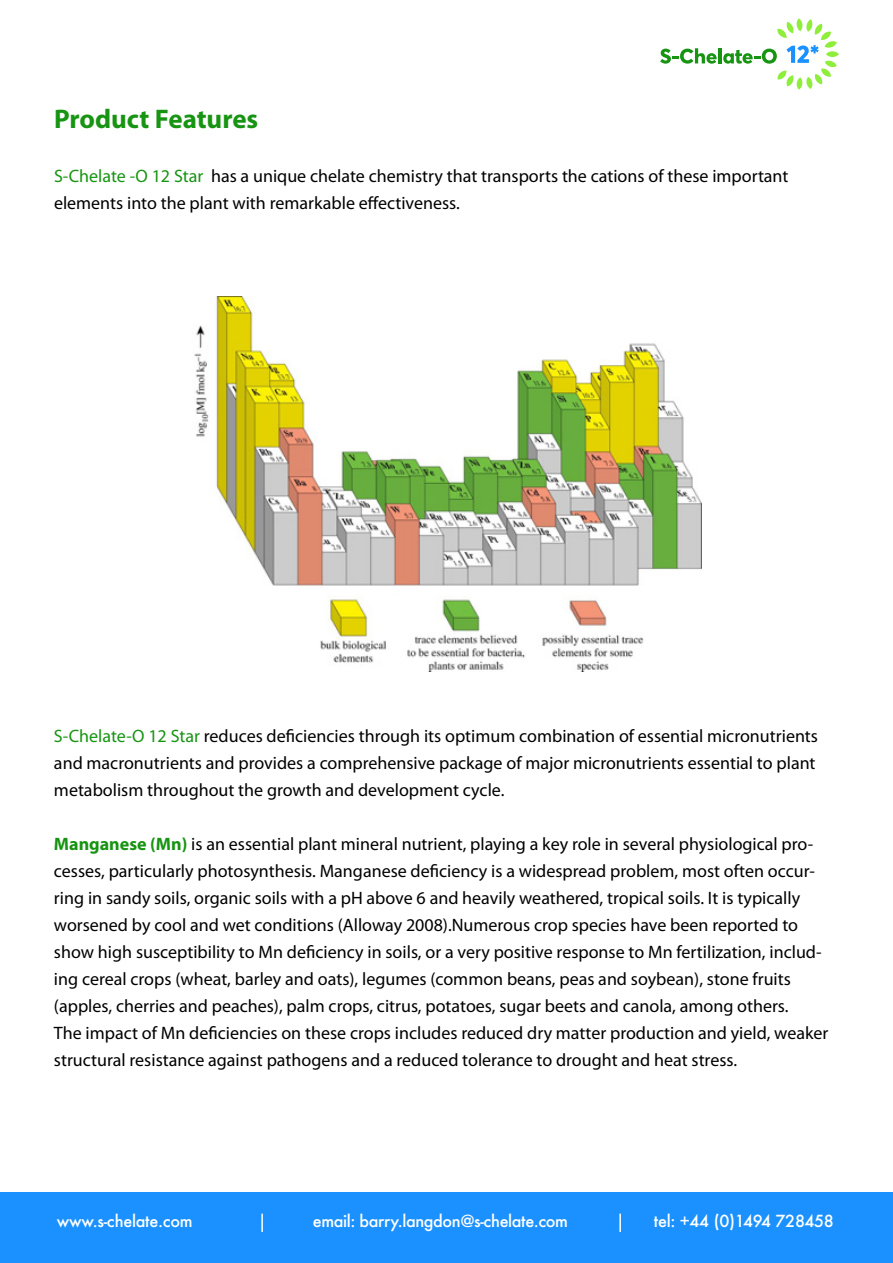
<style>
.page{position:relative;width:893px;height:1263px;background:#fff}
.page>*{position:absolute;margin:0;border:0;box-sizing:border-box;transform-origin:0 0}
.t1{font:700 27px "Myriad Pro";color:#179412}
.t2{font:18px/27px "Myriad Pro";color:#000}
.t3{font:500 16.2px "Futura";letter-spacing:-.02em;color:#fff}
.s1{color:#179412}
.s2{font-weight:700;color:#179412}
</style>
<div class="page">
<div style="left:0;top:1192px;width:893px;height:71px;background:#1a91ff"></div>
<svg style="left:660px;top:48px;width:57px;height:16px"></svg>
<hr style="left:718px;top:48px;width:3px;height:15px;background:#179412">
<svg style="left:723px;top:18px;width:116px;height:72px"></svg>
<svg style="left:261px;top:1213px;width:2px;height:19px"></svg>
<svg style="left:619px;top:1213px;width:2px;height:19px"></svg>
<img style="left:194px;top:296px;width:508px;height:376px">
<h1 class="t1" style="left:54px;top:103px;width:206px">Product Features</h1>
<p class="t2" style="left:54px;top:162px;width:736px"><span class="s1">S-Chelate -O 12 Star</span> has a unique chelate chemistry that transports the cations of these important elements into the plant with remarkable effectiveness.</p>
<p class="t2" style="left:54px;top:723px;width:765px"><span class="s1">S-Chelate-O 12 Star</span> reduces deficiencies through its optimum combination of essential micronutrients and macronutrients and provides a comprehensive package of major micronutrients essential to plant metabolism throughout the growth and development cycle.</p>
<p class="t2" style="left:54px;top:831px;width:776px"><span class="s2">Manganese (Mn)</span> is an essential plant mineral nutrient, playing a key role in several physiological pro&shy;cesses, particularly photosynthesis. Manganese deficiency is a widespread problem, most often occur&shy;ring in sandy soils, organic soils with a pH above 6 and heavily weathered, tropical soils. It is typically worsened by cool and wet conditions (Alloway 2008).Numerous crop species have been reported to show high susceptibility to Mn deficiency in soils, or a very positive response to Mn fertilization, includ&shy;ing cereal crops (wheat, barley and oats), legumes (common beans, peas and soybean), stone fruits (apples, cherries and peaches), palm crops, citrus, potatoes, sugar beets and canola, among others.<br>The impact of Mn deficiencies on these crops includes reduced dry matter production and yield, weaker structural resistance against pathogens and a reduced tolerance to drought and heat stress.</p>
<p class="t3" style="left:57px;top:1210px;width:137px">www.s-chelate.com</p>
<p class="t3" style="left:313px;top:1210px;width:257px">email: barry.langdon@s-chelate.com</p>
<p class="t3" style="left:654px;top:1210px;width:182px">tel: +44 (0)1494 728458</p>
</div>
